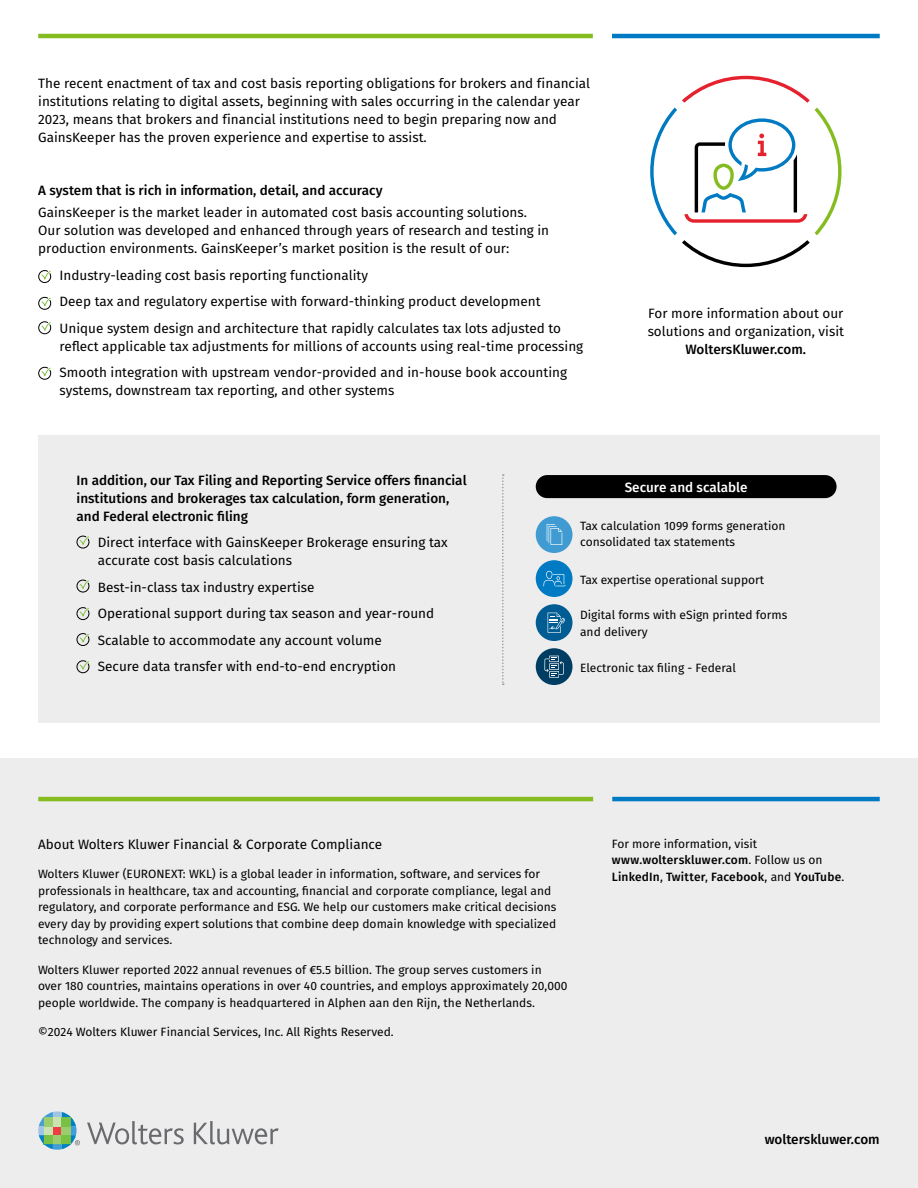
<style>
.page{position:relative;width:918px;height:1188px;background:#fff}
.page>*{position:absolute;margin:0;border:0;box-sizing:border-box;transform-origin:0 0}
.t1{font:13.5px/18px "Fira Sans";color:#000}
.t2{font:500 13.5px/18px "Fira Sans";color:#000}
.t3{font:500 13.5px "Fira Sans";color:#fff}
.t4{font:12px/16.5px "Fira Sans";color:#000}
.t5{font:500 12px/16.5px "Fira Sans";letter-spacing:.015em;color:#000}
.s1{font-weight:400}
</style>
<div class="page">
<div style="left:38px;top:435px;width:842px;height:288px;background:#ededed"></div>
<div style="left:0;top:759px;width:918px;height:429px;background:#ededed"></div>
<hr style="left:38px;top:797px;width:555px;height:4px;background:#85bc20">
<hr style="left:612px;top:797px;width:268px;height:4px;background:#007ac3">
<hr style="left:38px;top:34px;width:555px;height:4px;background:#85bc20">
<hr style="left:612px;top:34px;width:268px;height:4px;background:#007ac3">
<svg style="left:87px;top:1121px;width:97px;height:23px"></svg>
<svg style="left:194px;top:1121px;width:85px;height:23px"></svg>
<svg style="left:38px;top:1111px;width:42px;height:39px"></svg>
<svg style="left:38px;top:270px;width:14px;height:13px"></svg>
<svg style="left:38px;top:296px;width:14px;height:14px"></svg>
<svg style="left:38px;top:366px;width:14px;height:14px"></svg>
<svg style="left:76px;top:535px;width:14px;height:14px"></svg>
<svg style="left:76px;top:579px;width:14px;height:14px"></svg>
<svg style="left:76px;top:607px;width:14px;height:13px"></svg>
<svg style="left:76px;top:633px;width:14px;height:13px"></svg>
<svg style="left:76px;top:660px;width:14px;height:14px"></svg>
<svg style="left:38px;top:321px;width:14px;height:14px"></svg>
<svg style="left:650px;top:76px;width:192px;height:191px"></svg>
<div style="left:536px;top:475px;width:301px;height:23px;background:#000;border-radius:12px"></div>
<div style="left:536px;top:516px;width:37px;height:37px;background:#409bd2;border-radius:50%"></div>
<div style="left:536px;top:604px;width:37px;height:37px;background:#005c92;border-radius:50%"></div>
<div style="left:536px;top:560px;width:37px;height:37px;background:#007ac3;border-radius:50%"></div>
<div style="left:536px;top:648px;width:37px;height:37px;background:#003d62;border-radius:50%"></div>
<svg style="left:502px;top:474px;width:2px;height:211px"></svg>
<svg style="left:543px;top:571px;width:23px;height:15px"></svg>
<svg style="left:548px;top:613px;width:17px;height:20px"></svg>
<svg style="left:544px;top:656px;width:20px;height:22px"></svg>
<svg style="left:547px;top:524px;width:15px;height:21px"></svg>
<p class="t1" style="left:38px;top:74px;width:553px">The recent enactment of tax and cost basis reporting obligations for brokers and financial institutions relating to digital assets, beginning with sales occurring in the calendar year 2023, means that brokers and financial institutions need to begin preparing now and GainsKeeper has the proven experience and expertise to assist.</p>
<p class="t2" style="left:38px;top:181px;width:346px">A system that is rich in information, detail, and accuracy</p>
<p class="t1" style="left:38px;top:203px;width:512px">GainsKeeper is the market leader in automated cost basis accounting solutions.<br>Our solution was developed and enhanced through years of research and testing in production environments. GainsKeeper’s market position is the result of our:</p>
<p class="t1" style="left:60px;top:261px;width:503px;line-height:26.5px">Industry-leading cost basis reporting functionality<br>Deep tax and regulatory expertise with forward-thinking product development<br>Unique system design and architecture that rapidly calculates tax lots adjusted to</p>
<p class="t1" style="left:60px;top:332px;width:525px;line-height:26.5px">reflect applicable tax adjustments for millions of accounts using real-time processing<br>Smooth integration with upstream vendor-provided and in-house book accounting</p>
<p class="t1" style="left:60px;top:381px;width:336px">systems, downstream tax reporting, and other systems</p>
<p class="t1" style="left:648px;top:304px;width:198px">For more information about our solutions and organization, visit</p>
<p class="t2" style="left:686px;top:340px;width:122px">WoltersKluwer.com.</p>
<p class="t2" style="left:77px;top:470px;width:392px">In addition, our Tax Filing and Reporting Service offers financial institutions and brokerages tax calculation, form generation, and Federal electronic filing</p>
<p class="t1" style="left:98px;top:533px;width:351px">Direct interface with GainsKeeper Brokerage ensuring tax accurate cost basis calculations</p>
<p class="t1" style="left:98px;top:573px;width:338px;line-height:26.5px">Best-in-class tax industry expertise<br>Operational support during tax season and year-round Scalable to accommodate any account volume<br>Secure data transfer with end-to-end encryption</p>
<p class="t3" style="left:625px;top:477px;width:124px">Secure and scalable</p>
<p class="t4" style="left:580px;top:517px;width:207px">Tax calculation 1099 forms generation consolidated tax statements</p>
<p class="t4" style="left:580px;top:572px;width:186px">Tax expertise operational support</p>
<p class="t4" style="left:580px;top:606px;width:209px">Digital forms with eSign printed forms and delivery</p>
<p class="t4" style="left:580px;top:659px;width:157px">Electronic tax filing - Federal</p>
<p class="t1" style="left:38px;top:835px;width:346px">About Wolters Kluwer Financial &amp; Corporate Compliance</p>
<p class="t4" style="left:38px;top:866px;width:520px">Wolters Kluwer (EURONEXT: WKL) is a global leader in information, software, and services for professionals in healthcare, tax and accounting, financial and corporate compliance, legal and regulatory, and corporate performance and ESG. We help our customers make critical decisions every day by providing expert solutions that combine deep domain knowledge with specialized technology and services.</p>
<p class="t4" style="left:38px;top:961px;width:531px">Wolters Kluwer reported 2022 annual revenues of €5.5 billion. The group serves customers in over 180 countries, maintains operations in over 40 countries, and employs approximately 20,000 people worldwide. The company is headquartered in Alphen aan den Rijn, the Netherlands.</p>
<p class="t4" style="left:38px;top:1023px;width:357px">©2024 Wolters Kluwer Financial Services, Inc. All Rights Reserved.</p>
<p class="t5" style="left:612px;top:835px;width:234px"><span class="s1">For more information, visit </span>www.wolterskluwer.com<span class="s1">. Follow us on<br></span>LinkedIn<span class="s1">,</span> Twitter<span class="s1">,</span> Facebook<span class="s1">, and</span> YouTube<span class="s1">.</span></p>
<p class="t2" style="left:765px;top:1130px;width:116px">wolterskluwer.com</p>
</div>
